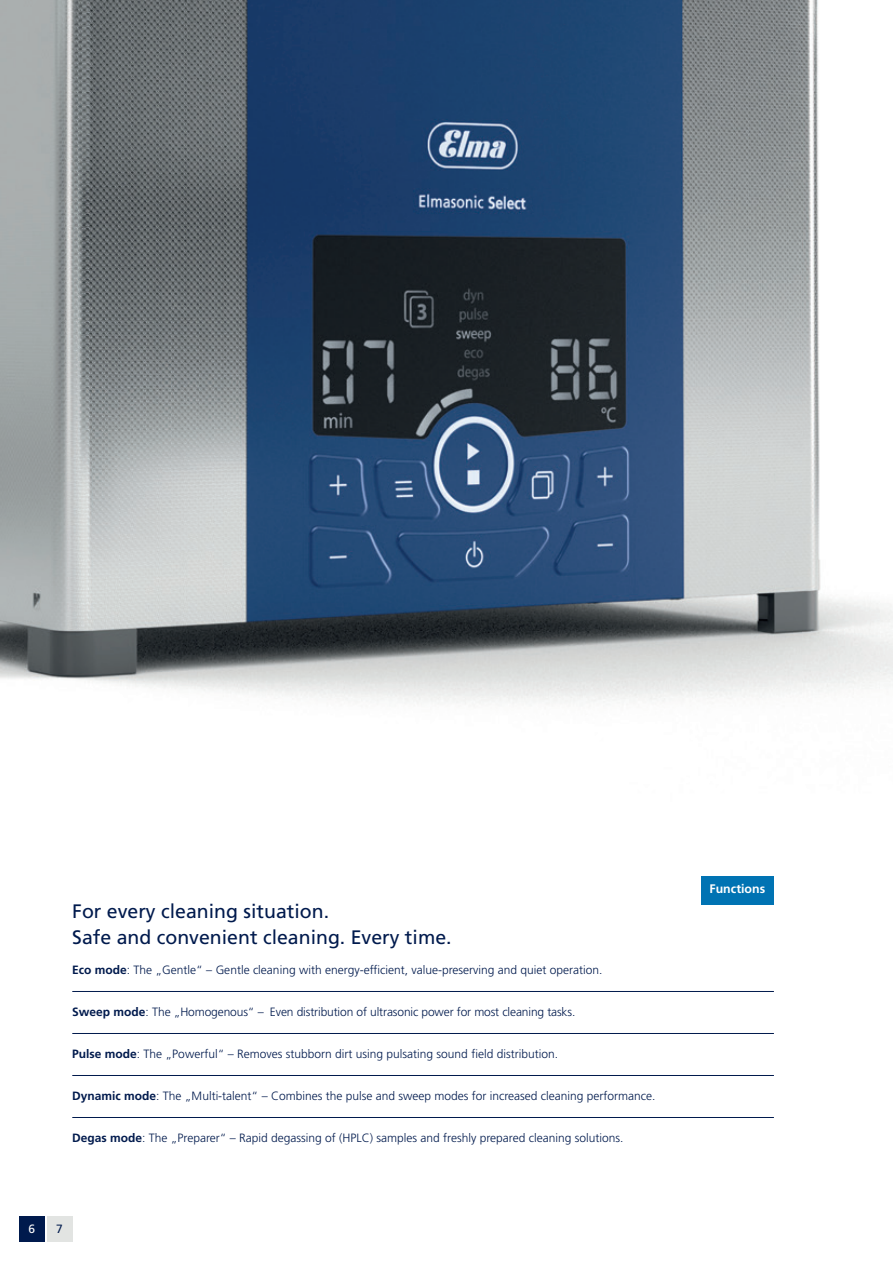
<style>
.page{position:relative;width:893px;height:1263px;background:#fff}
.page>*{position:absolute;margin:0;border:0;box-sizing:border-box;transform-origin:0 0}
.t1{font:19.5px/25.5px "Frutiger LT Pro";color:#001a4d}
.t2{font:700 12.3px "Frutiger LT Pro";color:#fff}
.t3{font:300 12px "Frutiger LT Pro";color:#001a4d}
.t4{font:12px "Frutiger LT Pro";color:#fff}
.t5{font:12px "Frutiger LT Pro";color:#001a4d}
.s1{font-weight:700}
</style>
<div class="page">
<img style="left:0;top:0;width:893px;height:1242px">
<div style="left:19px;top:1216px;width:26px;height:26px;background:#001a4d"></div>
<div style="left:47px;top:1216px;width:25px;height:26px;background:#e2e4e2"></div>
<hr style="left:72px;top:991px;width:702px;height:1px;background:#001a4d">
<hr style="left:72px;top:1033px;width:702px;height:1px;background:#001a4d">
<hr style="left:72px;top:1075px;width:702px;height:1px;background:#001a4d">
<hr style="left:72px;top:1117px;width:702px;height:1px;background:#001a4d">
<div style="left:701px;top:876px;width:73px;height:28px;background:#0073b3"></div>
<h1 class="t1" style="left:72px;top:899px;width:381px">For every cleaning situation.<br>Safe and convenient cleaning. Every time.</h1>
<p class="t3" style="left:72px;top:963px;width:532px"><span class="s1">Eco mode</span>: The „Gentle“ – Gentle cleaning with energy-efficient, value-preserving and quiet operation.</p>
<p class="t3" style="left:72px;top:1005px;width:505px"><span class="s1">Sweep mode</span>: The „Homogenous“ – Even distribution of ultrasonic power for most cleaning tasks.</p>
<p class="t3" style="left:72px;top:1047px;width:487px"><span class="s1">Pulse mode</span>: The „Powerful“ – Removes stubborn dirt using pulsating sound field distribution.</p>
<p class="t3" style="left:72px;top:1089px;width:585px"><span class="s1">Dynamic mode</span>: The „Multi-talent“ – Combines the pulse and sweep modes for increased cleaning performance.</p>
<p class="t3" style="left:72px;top:1131px;width:553px"><span class="s1">Degas mode</span>: The „Preparer“ – Rapid degassing of (HPLC) samples and freshly prepared cleaning solutions.</p>
<p class="t4" style="left:29px;top:1221px;width:8px">6</p>
<p class="t5" style="left:56px;top:1221px;width:8px">7</p>
<p class="t2" style="left:709px;top:882px;width:57px">Functions</p>
</div>
